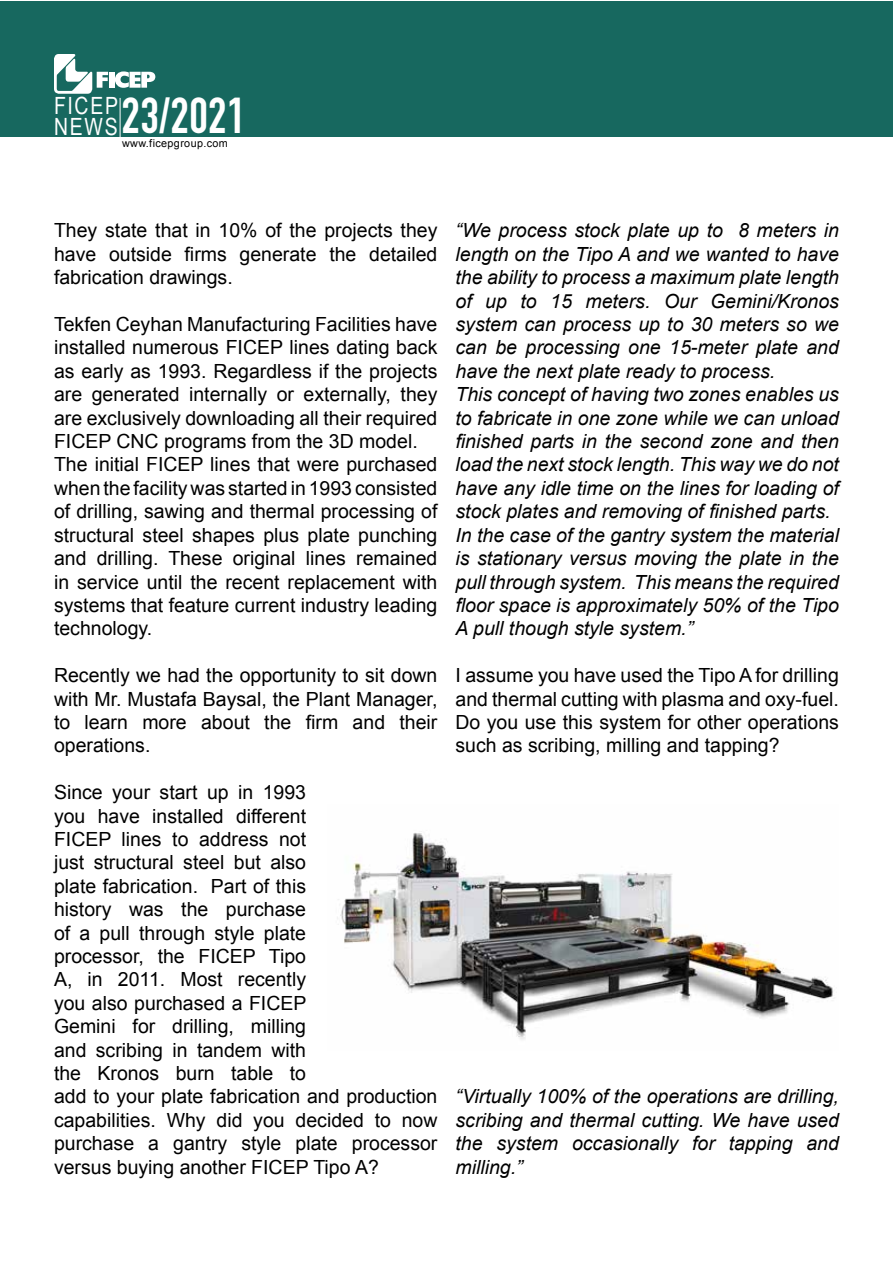
<style>
.page{position:relative;width:893px;height:1263px;background:#fff}
.page>*{position:absolute;margin:0;border:0;box-sizing:border-box;transform-origin:0 0}
.t1{font:700 49.65px "DIN Condensed";letter-spacing:.005em;color:#fff}
.t2{font:23.7px "Arial Narrow";letter-spacing:.07em;color:#fff}
.t3{font:19.5px/23.4px "Arial";color:#000;text-align:justify}
.t4{font:italic 19.5px/23.4px "Arial";color:#000}
.t5{font:10.8px "Arial";letter-spacing:.035em;color:#000}
.s1{font-family:"Arial Narrow";font-weight:400;font-size:23.7px}
</style>
<div class="page">
<div style="left:0;top:1px;width:892px;height:135px;background:#17685f"></div>
<hr style="left:120px;top:98px;width:1px;height:50px;background:#fff">
<svg style="left:54px;top:54px;width:54px;height:40px"></svg>
<div style="left:109px;top:72px;width:5px;height:16px;background:#fff"></div>
<svg style="left:115px;top:71px;width:40px;height:17px"></svg>
<img style="left:337px;top:833px;width:497px;height:207px">
<p class="t2" style="left:54px;top:89px;width:66px">FICEP</p>
<h1 class="t1" style="left:54px;top:82px;width:193px"><span class="s1">NEWS</span> 23/2021</h1>
<p class="t5" style="left:122px;top:136px;width:107px">www.ficepgroup.com</p>
<p class="t3" style="left:54px;top:219px;width:385px">They state that in 10% of the projects they have outside firms generate the detailed fabrication drawings.</p>
<p class="t3" style="left:54px;top:313px;width:385px;text-align:left">Tekfen Ceyhan Manufacturing Facilities have installed numerous FICEP lines dating back as early as 1993. Regardless if the projects are generated internally or externally, they are exclusively downloading all their required FICEP CNC programs from the 3D model.<br>The initial FICEP lines that were purchased when the facility was started in 1993 consisted of drilling, sawing and thermal processing of structural steel shapes plus plate punching and drilling. These original lines remained in service until the recent replacement with systems that feature current industry leading technology.</p>
<p class="t3" style="left:54px;top:664px;width:385px">Recently we had the opportunity to sit down with Mr. Mustafa Baysal, the Plant Manager, to learn more about the firm and their operations.</p>
<p class="t3" style="left:54px;top:781px;width:385px;text-align:left">Since your start up in 1993<br>you have installed different<br>FICEP lines to address not<br>just structural steel but also<br>plate fabrication. Part of this<br>history was the purchase<br>of a pull through style plate<br>processor, the FICEP Tipo<br>A, in 2011. Most recently<br>you also purchased a FICEP<br>Gemini for drilling, milling<br>and scribing in tandem with<br>the Kronos burn table to<br>add to your plate fabrication and production capabilities. Why did you decided to now purchase a gantry style plate processor versus buying another FICEP Tipo A?</p>
<p class="t4" style="left:455px;top:219px;width:385px">“We process stock plate up to 8 meters in length on the Tipo A and we wanted to have the ability to process a maximum plate length of up to 15 meters. Our Gemini/Kronos system can process up to 30 meters so we can be processing one 15-meter plate and have the next plate ready to process.<br>This concept of having two zones enables us to fabricate in one zone while we can unload finished parts in the second zone and then load the next stock length. This way we do not have any idle time on the lines for loading of stock plates and removing of finished parts.<br>In the case of the gantry system the material is stationary versus moving the plate in the pull through system. This means the required floor space is approximately 50% of the Tipo A pull though style system.”</p>
<p class="t3" style="left:455px;top:664px;width:385px">I assume you have used the Tipo A for drilling and thermal cutting with plasma and oxy-fuel.<br>Do you use this system for other operations such as scribing, milling and tapping?</p>
<p class="t4" style="left:455px;top:1085px;width:385px;text-align:justify">“Virtually 100% of the operations are drilling, scribing and thermal cutting. We have used the system occasionally for tapping and milling.”</p>
</div>
